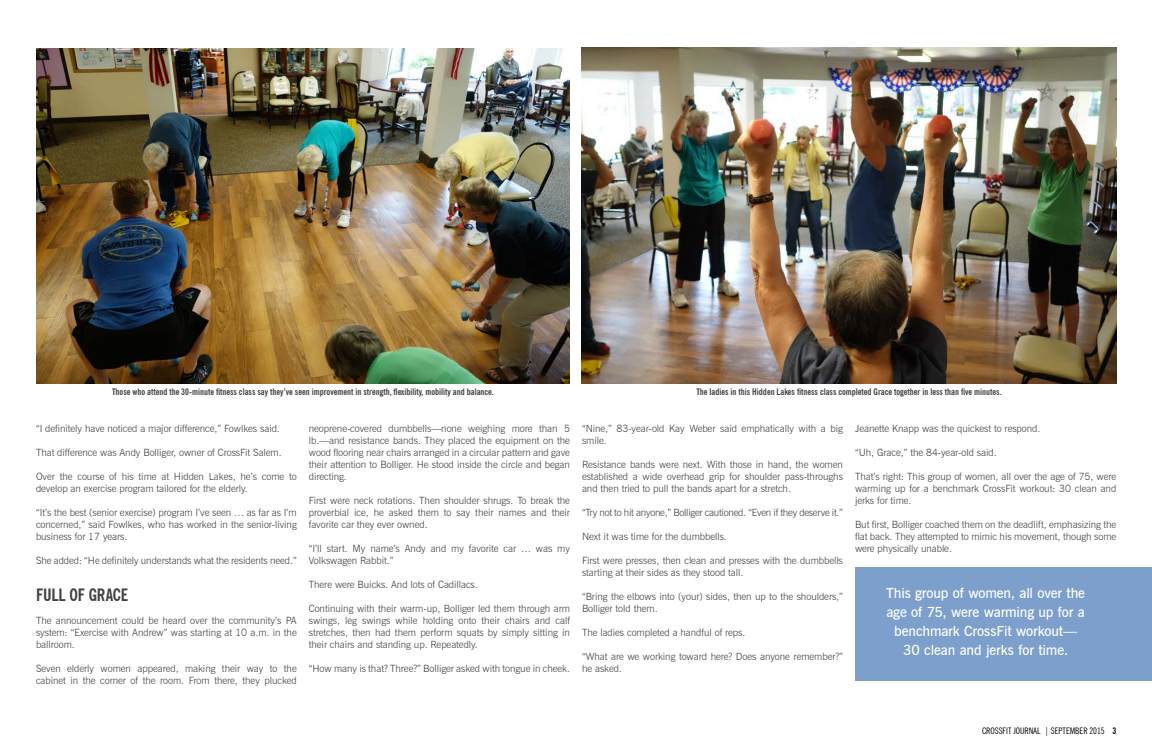
<style>
.page{position:relative;width:1152px;height:756px;background:#fff}
.page>*{position:absolute;margin:0;border:0;box-sizing:border-box;transform-origin:0 0}
.t1{font:700 condensed 17px "News Gothic BT";letter-spacing:-.005em;color:#414042}
.t2{font:600 14px/19px "News Gothic BT";letter-spacing:-.01em;color:#fff;text-align:center}
.t3{font:300 10px/12px "News Gothic BT";letter-spacing:-.005em;color:#414042;text-align:justify}
.t4{font:300 10px "News Gothic BT";letter-spacing:-.025em;color:#414042}
.t5{font:700 condensed 9px "News Gothic BT";color:#414042}
.t6{font:condensed 9px "News Gothic BT";color:#000}
.s1{font-weight:700}
</style>
<div class="page">
<div style="left:855px;top:567px;width:297px;height:114px;background:#7c9fcb"></div>
<img style="left:36px;top:48px;width:534px;height:336px">
<img style="left:582px;top:48px;width:534px;height:336px">
<p class="t5" style="left:112px;top:387px;width:383px">Those who attend the 30-minute fitness class say they’ve seen improvement in strength, flexibility, mobility and balance.</p>
<p class="t5" style="left:696px;top:387px;width:307px">The ladies in this Hidden Lakes fitness class completed Grace together in less than five minutes.</p>
<p class="t3" style="left:36px;top:422px;width:245px">“I definitely have noticed a major difference,” Fowlkes said.</p>
<p class="t3" style="left:36px;top:446px;width:247px">That difference was Andy Bolliger, owner of CrossFit Salem.</p>
<p class="t3" style="left:36px;top:470px;width:262px">Over the course of his time at Hidden Lakes, he’s come to develop an exercise program tailored for the elderly.</p>
<p class="t3" style="left:36px;top:506px;width:262px">“It’s the best (senior exercise) program I’ve seen … as far as I’m concerned,” said Fowlkes, who has worked in the senior-living business for 17 years.</p>
<p class="t3" style="left:36px;top:554px;width:262px">She added: “He definitely understands what the residents need.”</p>
<h1 class="t1" style="left:36px;top:585px;width:94px">FULL OF GRACE</h1>
<p class="t3" style="left:36px;top:614px;width:262px">The announcement could be heard over the community’s PA system: “Exercise with Andrew” was starting at 10 a.m. in the ballroom.</p>
<p class="t3" style="left:36px;top:662px;width:262px">Seven elderly women appeared, making their way to the cabinet in the corner of the room. From there, they plucked</p>
<p class="t3" style="left:309px;top:422px;width:263px">neoprene-covered dumbbells—none weighing more than 5 lb.—and resistance bands. They placed the equipment on the wood flooring near chairs arranged in a circular pattern and gave their attention to Bolliger. He stood inside the circle and began directing.</p>
<p class="t3" style="left:309px;top:494px;width:263px">First were neck rotations. Then shoulder shrugs. To break the proverbial ice, he asked them to say their names and their favorite car they ever owned.</p>
<p class="t3" style="left:309px;top:542px;width:263px">“I’ll start. My name’s Andy and my favorite car … was my<br>Volkswagen Rabbit.”</p>
<p class="t3" style="left:309px;top:578px;width:171px">There were Buicks. And lots of Cadillacs.</p>
<p class="t3" style="left:309px;top:602px;width:263px">Continuing with their warm-up, Bolliger led them through arm swings, leg swings while holding onto their chairs and calf stretches, then had them perform squats by simply sitting in their chairs and standing up. Repeatedly.</p>
<p class="t3" style="left:309px;top:662px;width:263px">“How many is that? Three?” Bolliger asked with tongue in cheek.</p>
<p class="t3" style="left:582px;top:422px;width:263px">“Nine,” 83-year-old Kay Weber said emphatically with a big smile.</p>
<p class="t3" style="left:582px;top:458px;width:263px">Resistance bands were next. With those in hand, the women established a wide overhead grip for shoulder pass-throughs and then tried to pull the bands apart for a stretch.</p>
<p class="t4" style="left:582px;top:506px;width:263px">“Try not to hit anyone,” Bolliger cautioned. “Even if they deserve it.”</p>
<p class="t3" style="left:582px;top:530px;width:146px">Next it was time for the dumbbells.</p>
<p class="t3" style="left:582px;top:554px;width:262px">First were presses, then clean and presses with the dumbbells starting at their sides as they stood tall.</p>
<p class="t3" style="left:582px;top:590px;width:262px">“Bring the elbows into (your) sides, then up to the shoulders,”<br>Bolliger told them.</p>
<p class="t3" style="left:582px;top:626px;width:165px">The ladies completed a handful of reps.</p>
<p class="t3" style="left:582px;top:650px;width:262px">“What are we working toward here? Does anyone remember?” he asked.</p>
<p class="t3" style="left:855px;top:422px;width:187px">Jeanette Knapp was the quickest to respond.</p>
<p class="t3" style="left:855px;top:446px;width:143px">“Uh, Grace,” the 84-year-old said.</p>
<p class="t3" style="left:855px;top:470px;width:263px">That’s right: This group of women, all over the age of 75, were warming up for a benchmark CrossFit workout: 30 clean and jerks for time.</p>
<p class="t3" style="left:855px;top:518px;width:263px">But first, Bolliger coached them on the deadlift, emphasizing the flat back. They attempted to mimic his movement, though some were physically unable.</p>
<h2 class="t2" style="left:886px;top:583px;width:200px">This group of women, all over the age of 75, were warming up for a benchmark CrossFit workout—<br>30 clean and jerks for time.</h2>
<p class="t6" style="left:982px;top:726px;width:136px">CROSSFIT JOURNAL | SEPTEMBER 2015 <span class="s1">3</span></p>
</div>
